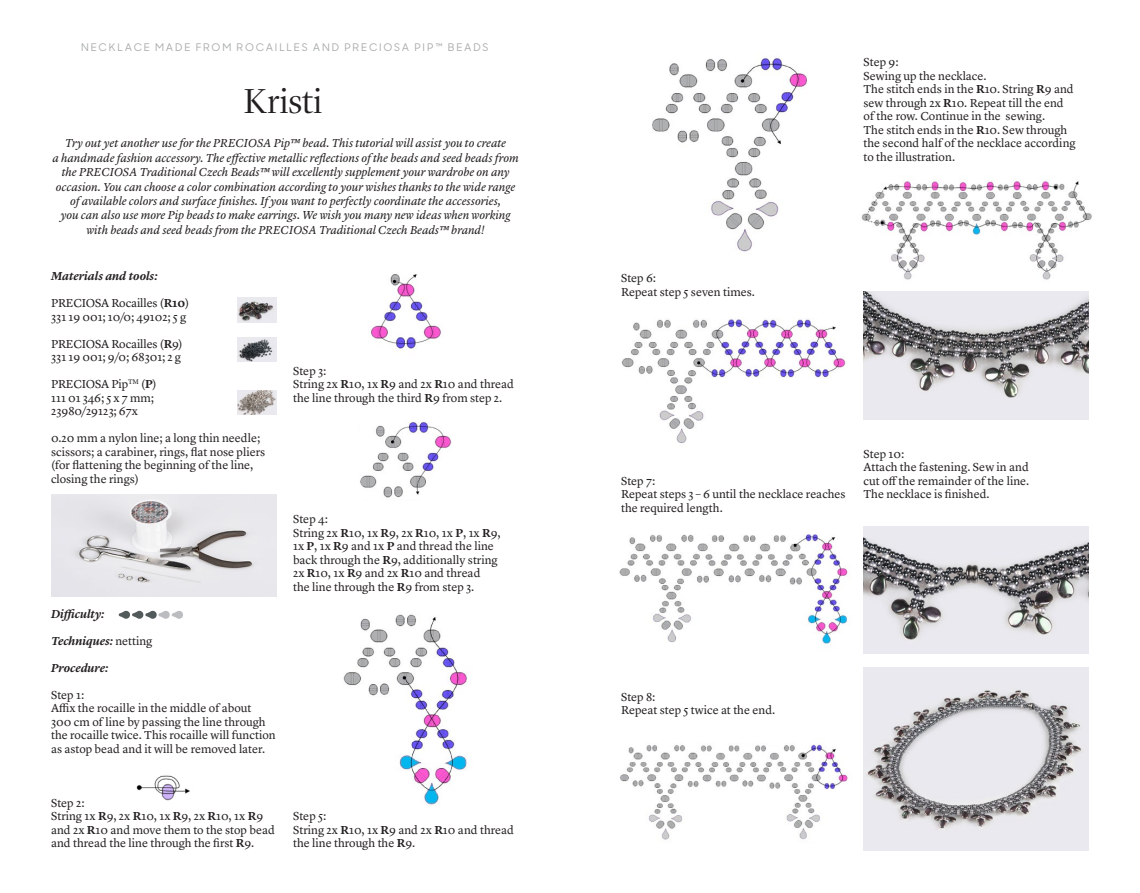
<style>
.page{position:relative;width:1140px;height:893px;background:#fff}
.page>*{position:absolute;margin:0;border:0;box-sizing:border-box;transform-origin:0 0}
.t1{font:300 36px "Lyon Display";letter-spacing:.01em;color:#231f20}
.t2{font:12px/13.5px "Lyon Text";color:#231f20}
.t3{font:italic 12px/14.4px "Lyon Text";letter-spacing:-.005em;color:#231f20;text-align:center}
.t4{font:italic 600 12px "Lyon Text";letter-spacing:-.005em;color:#231f20}
.t5{font:500 10.5px "Sharp Sans Display No 1";letter-spacing:.17em;color:#a8abac}
.s1{font-weight:600}
.s2{font-weight:400;font-style:normal}
</style>
<div class="page">
<img style="left:237px;top:298px;width:39px;height:24px">
<img style="left:237px;top:338px;width:39px;height:24px">
<img style="left:237px;top:391px;width:39px;height:24px">
<img style="left:51px;top:494px;width:225px;height:102px">
<svg style="left:119px;top:611px;width:64px;height:8px"></svg>
<img style="left:136px;top:775px;width:54px;height:26px">
<img style="left:371px;top:274px;width:70px;height:75px">
<img style="left:360px;top:422px;width:92px;height:76px">
<img style="left:621px;top:319px;width:225px;height:124px">
<img style="left:619px;top:534px;width:229px;height:110px">
<img style="left:620px;top:744px;width:229px;height:96px">
<img style="left:343px;top:614px;width:124px;height:191px">
<img style="left:652px;top:57px;width:155px;height:195px">
<img style="left:861px;top:181px;width:231px;height:99px">
<img style="left:863px;top:292px;width:226px;height:127px">
<img style="left:863px;top:526px;width:226px;height:128px">
<img style="left:863px;top:668px;width:226px;height:182px">
<p class="t5" style="left:81px;top:40px;width:409px">NECKLACE MADE FROM ROCAILLES AND PRECIOSA PIP™ BEADS</p>
<h1 class="t1" style="left:244px;top:75px;width:80px">Kristi</h1>
<p class="t3" style="left:52px;top:135px;width:468px">Try out yet another use for the PRECIOSA Pip™ bead. This tutorial will assist you to create<br>a handmade fashion accessory. The effective metallic reflections of the beads and seed beads from the PRECIOSA Traditional Czech Beads™ will excellently supplement your wardrobe on any occasion. You can choose a color combination according to your wishes thanks to the wide range of available colors and surface finishes. If you want to perfectly coordinate the accessories,<br>you can also use more Pip beads to make earrings. We wish you many new ideas when working with beads and seed beads from the PRECIOSA Traditional Czech Beads™ brand!</p>
<p class="t4" style="left:51px;top:267px;width:108px">Materials and tools:</p>
<p class="t2" style="left:51px;top:295px;width:140px">PRECIOSA Rocailles (<span class="s1">R10</span>)<br>331 19 001; 10/0; 49102; 5 g</p>
<p class="t2" style="left:51px;top:336px;width:133px">PRECIOSA Rocailles (<span class="s1">R</span>9)<br>331 19 001; 9/0; 68301; 2 g</p>
<p class="t2" style="left:51px;top:376px;width:107px">PRECIOSA Pip<sup>TM</sup> (<span class="s1">P</span>)<br>111 01 346; 5 x 7 mm;<br>23980/29123; 67x</p>
<p class="t2" style="left:51px;top:430px;width:216px">0.20 mm a nylon line; a long thin needle; scissors; a carabiner, rings, flat nose pliers (for flattening the beginning of the line, closing the rings)</p>
<p class="t2" style="left:293px;top:363px;width:222px">Step 3:<br>String 2x <span class="s1">R</span>10, 1x <span class="s1">R</span>9 and 2x <span class="s1">R</span>10 and thread the line through the third <span class="s1">R</span>9 from step 2.</p>
<p class="t4" style="left:51px;top:604px;width:55px">Difficulty:</p>
<p class="t4" style="left:51px;top:631px;width:103px">Techniques: <span class="s2">netting</span></p>
<p class="t4" style="left:51px;top:658px;width:59px">Procedure:</p>
<p class="t2" style="left:51px;top:687px;width:226px">Step 1:<br>Affix the rocaille in the middle of about<br>300 cm of line by passing the line through the rocaille twice. This rocaille will function as astop bead and it will be removed later.</p>
<p class="t2" style="left:51px;top:795px;width:225px">Step 2:<br>String 1x <span class="s1">R</span>9, 2x <span class="s1">R</span>10, 1x <span class="s1">R</span>9, 2x <span class="s1">R</span>10, 1x <span class="s1">R</span>9 and 2x <span class="s1">R</span>10 and move them to the stop bead and thread the line through the first <span class="s1">R</span>9.</p>
<p class="t2" style="left:293px;top:512px;width:209px">Step 4:<br>String 2x <span class="s1">R</span>10, 1x <span class="s1">R</span>9, 2x <span class="s1">R</span>10, 1x <span class="s1">P</span>, 1x <span class="s1">R</span>9,<br>1x <span class="s1">P</span>, 1x <span class="s1">R</span>9 and 1x <span class="s1">P</span> and thread the line back through the <span class="s1">R</span>9, additionally string<br>2x <span class="s1">R</span>10, 1x <span class="s1">R</span>9 and 2x <span class="s1">R</span>10 and thread<br>the line through the <span class="s1">R</span>9 from step 3.</p>
<p class="t2" style="left:293px;top:809px;width:222px">Step 5:<br>String 2x <span class="s1">R</span>10, 1x <span class="s1">R</span>9 and 2x <span class="s1">R</span>10 and thread the line through the <span class="s1">R</span>9.</p>
<p class="t2" style="left:621px;top:271px;width:135px">Step 6:<br>Repeat step 5 seven times.</p>
<p class="t2" style="left:863px;top:54px;width:214px">Step 9:<br>Sewing up the necklace.<br>The stitch ends in the <span class="s1">R</span>10. String <span class="s1">R</span>9 and sew through 2x <span class="s1">R</span>10. Repeat till the end of the row. Continue in the sewing.<br>The stitch ends in the <span class="s1">R</span>10. Sew through the second half of the necklace according to the illustration.</p>
<p class="t2" style="left:621px;top:473px;width:226px">Step 7:<br>Repeat steps 3 – 6 until the necklace reaches the required length.</p>
<p class="t2" style="left:863px;top:446px;width:167px">Step 10:<br>Attach the fastening. Sew in and cut off the remainder of the line.<br>The necklace is finished.</p>
<p class="t2" style="left:621px;top:689px;width:156px">Step 8:<br>Repeat step 5 twice at the end.</p>
</div>
